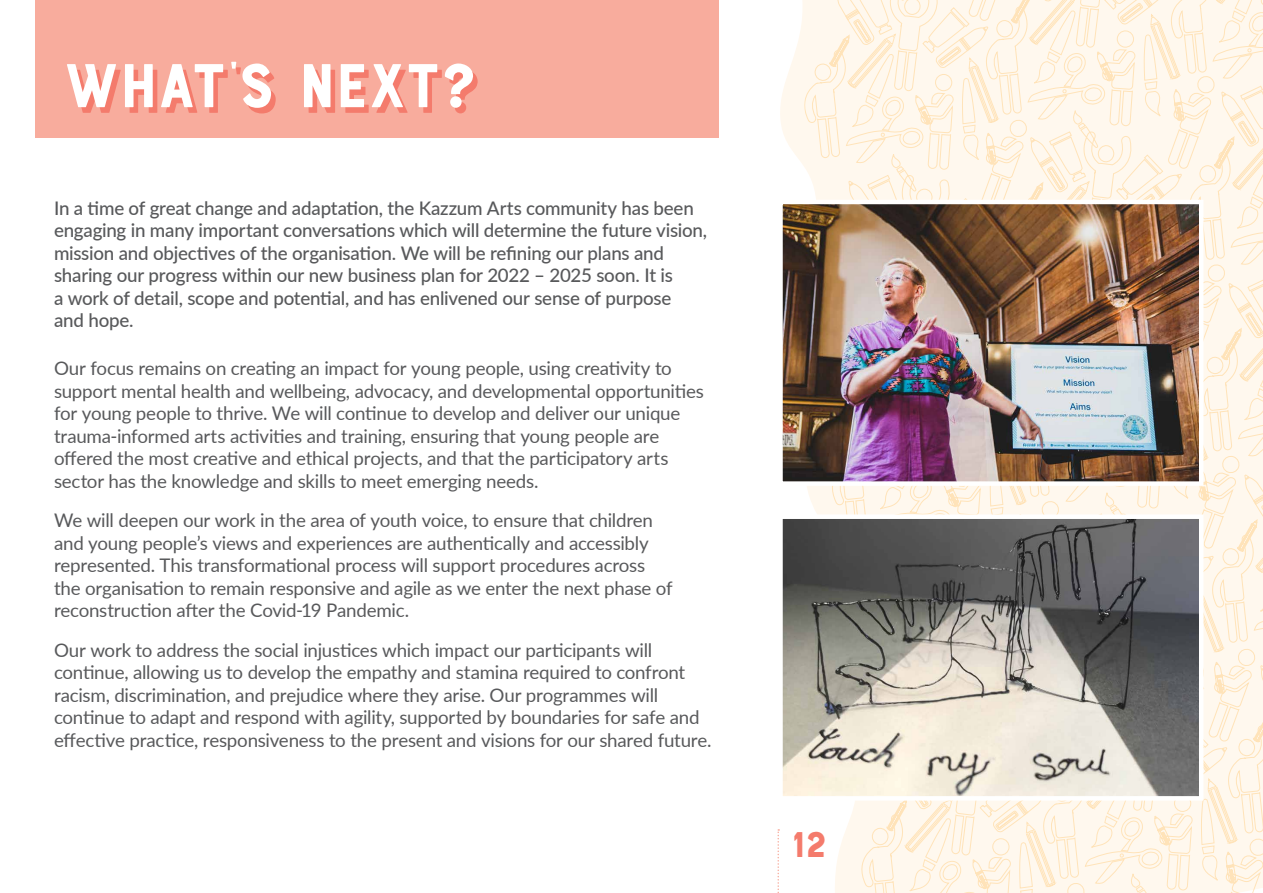
<style>
.page{position:relative;width:1263px;height:893px;background:#fff}
.page>*{position:absolute;margin:0;border:0;box-sizing:border-box;transform-origin:0 0}
.t1{font:65.25px "Bourton Base";letter-spacing:-.015em;color:#fff}
.t2{font:37.8px "Bourton Base";color:#f47b6c}
.t3{font:18.75px/22.5px "Lato";letter-spacing:-.015em;color:#58595b}
.t4{font:500 18.75px/22.5px "Lato";letter-spacing:-.01em;color:#58595b}
</style>
<div class="page">
<div style="left:35px;top:0;width:684px;height:138px;background:#f8ac9d"></div>
<svg style="left:779px;top:0;width:25px;height:831px"></svg>
<svg style="left:804px;top:0;width:459px;height:893px;background:#fff5e7"></svg>
<svg style="left:1140px;top:28px;width:123px;height:672px;background:#fff5e6"></svg>
<svg style="left:777px;top:829px;width:2px;height:64px"></svg>
<img style="left:783px;top:205px;width:415px;height:276px">
<div style="left:778px;top:200px;width:425px;height:286px;border:4px solid #fff"></div>
<img style="left:783px;top:519px;width:415px;height:277px">
<div style="left:778px;top:514px;width:425px;height:287px;border:4px solid #fff"></div>
<h1 class="t1" style="left:63px;top:45px;width:416px">WHAT’S NEXT?</h1>
<p class="t4" style="left:54px;top:196px;width:655px">In a time of great change and adaptation, the Kazzum Arts community has been engaging in many important conversations which will determine the future vision, mission and objectives of the organisation. We will be refining our plans and sharing our progress within our new business plan for 2022 – 2025 soon. It is<br>a work of detail, scope and potential, and has enlivened our sense of purpose<br>and hope.</p>
<p class="t3" style="left:54px;top:356px;width:651px">Our focus remains on creating an impact for young people, using creativity to support mental health and wellbeing, advocacy, and developmental opportunities for young people to thrive. We will continue to develop and deliver our unique trauma-informed arts activities and training, ensuring that young people are offered the most creative and ethical projects, and that the participatory arts sector has the knowledge and skills to meet emerging needs.</p>
<p class="t3" style="left:54px;top:508px;width:620px">We will deepen our work in the area of youth voice, to ensure that children and young people’s views and experiences are authentically and accessibly represented. This transformational process will support procedures across the organisation to remain responsive and agile as we enter the next phase of reconstruction after the Covid-19 Pandemic.</p>
<p class="t3" style="left:54px;top:638px;width:659px">Our work to address the social injustices which impact our participants will continue, allowing us to develop the empathy and stamina required to confront racism, discrimination, and prejudice where they arise. Our programmes will continue to adapt and respond with agility, supported by boundaries for safe and effective practice, responsiveness to the present and visions for our shared future.</p>
<h2 class="t2" style="left:791px;top:821px;width:37px">12</h2>
</div>
